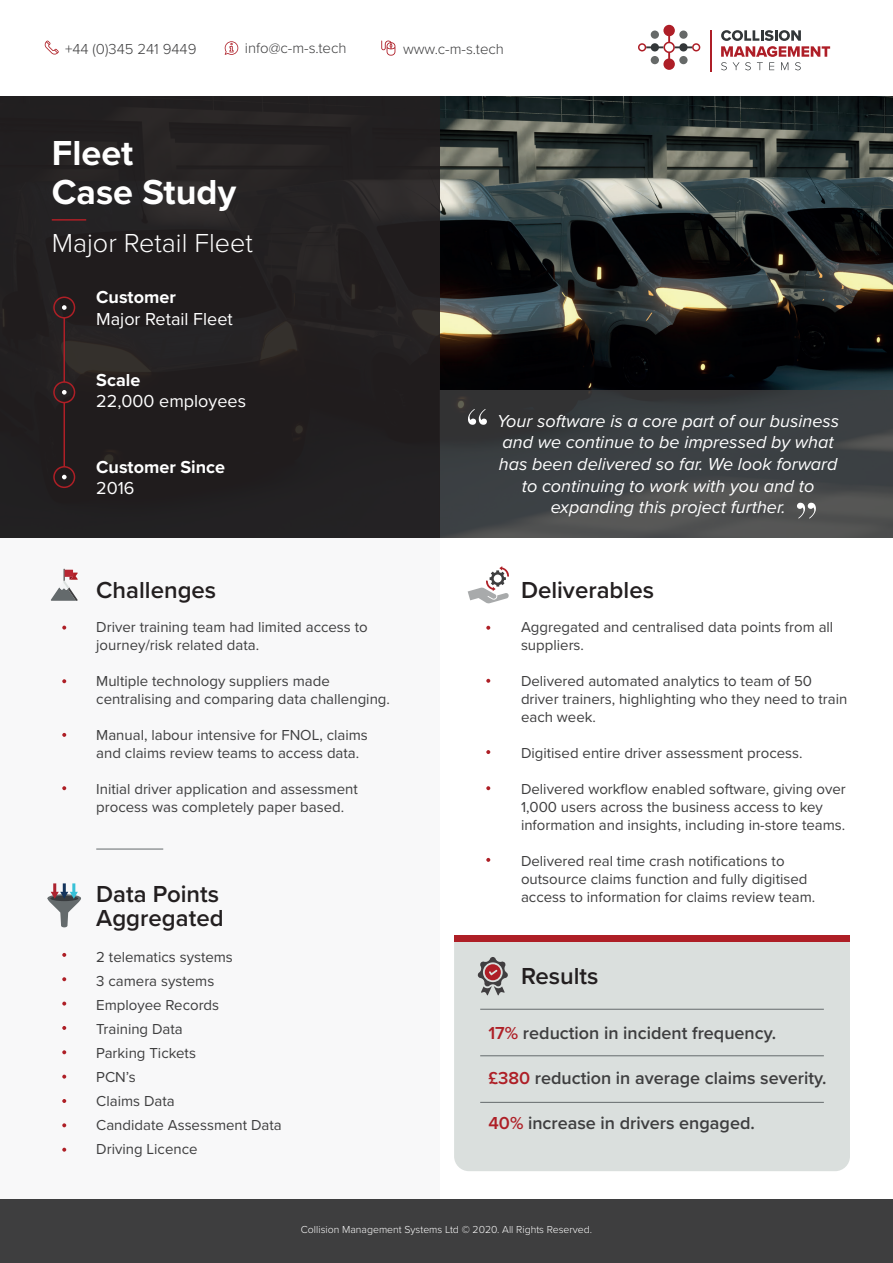
<style>
.page{position:relative;width:893px;height:1263px;background:#fff}
.page>*{position:absolute;margin:0;border:0;box-sizing:border-box;transform-origin:0 0}
.t1{font:700 36px/39px "Proxima Nova";color:#fff}
.t2{font:300 27px "Proxima Nova";color:#fff}
.t3{font:600 24px/24px "Proxima Nova";color:#231f20}
.t4{font:italic 18px/21.6px "Proxima Nova";color:#fff;text-align:center}
.t5{font:600 18px "Proxima Nova";color:#3e3e3f}
.t6{font:18px "Proxima Nova";color:#fff}
.t7{font:700 18px "Proxima Nova";color:#fff}
.t8{font:15px/18px "Proxima Nova";color:#3e3e3f}
.t9{font:300 15px "Proxima Nova";color:#3f3f40}
.t10{font:300 10.5px "Proxima Nova";color:#fff}
.s1{color:#ae1f26}
</style>
<div class="page">
<svg style="left:486px;top:626px;width:4px;height:4px"></svg>
<svg style="left:486px;top:679px;width:4px;height:4px"></svg>
<svg style="left:486px;top:750px;width:4px;height:4px"></svg>
<svg style="left:486px;top:786px;width:4px;height:4px"></svg>
<svg style="left:486px;top:858px;width:4px;height:4px"></svg>
<div style="left:0;top:538px;width:440px;height:661px;background:#f4f5f6"></div>
<svg style="left:62px;top:626px;width:4px;height:4px"></svg>
<svg style="left:62px;top:679px;width:4px;height:4px"></svg>
<svg style="left:62px;top:733px;width:4px;height:4px"></svg>
<svg style="left:62px;top:786px;width:4px;height:4px"></svg>
<hr style="left:96px;top:849px;width:67px;height:1px;background:#646a6c">
<div style="left:454px;top:942px;width:396px;height:229px;background:#dadfdd"></div>
<hr style="left:480px;top:1009px;width:344px;height:1px;background:#646a6c">
<hr style="left:480px;top:1055px;width:344px;height:1px;background:#646a6c">
<hr style="left:480px;top:1102px;width:344px;height:1px;background:#646a6c">
<svg style="left:478px;top:957px;width:30px;height:38px"></svg>
<div style="left:454px;top:936px;width:396px;height:6px;background:#ae1f26"></div>
<svg style="left:47px;top:883px;width:34px;height:44px"></svg>
<svg style="left:62px;top:953px;width:4px;height:4px"></svg>
<svg style="left:62px;top:977px;width:4px;height:4px"></svg>
<svg style="left:62px;top:1001px;width:4px;height:4px"></svg>
<svg style="left:62px;top:1026px;width:4px;height:4px"></svg>
<svg style="left:62px;top:1050px;width:4px;height:4px"></svg>
<svg style="left:62px;top:1075px;width:4px;height:3px"></svg>
<svg style="left:62px;top:1099px;width:4px;height:4px"></svg>
<svg style="left:62px;top:1123px;width:4px;height:4px"></svg>
<svg style="left:62px;top:1148px;width:4px;height:4px"></svg>
<img style="left:440px;top:96px;width:453px;height:294px">
<svg style="left:440px;top:390px;width:453px;height:148px;background:#404345"></svg>
<svg style="left:468px;top:409px;width:19px;height:16px"></svg>
<svg style="left:797px;top:503px;width:19px;height:16px"></svg>
<div style="left:0;top:96px;width:440px;height:442px;background:#231f20"></div>
<div style="left:53px;top:296px;width:22px;height:23px;border:2px solid #ae1f26;border-radius:50%"></div>
<div style="left:53px;top:381px;width:22px;height:22px;border:2px solid #ae1f26;border-radius:50%"></div>
<div style="left:53px;top:466px;width:22px;height:22px;border:2px solid #ae1f26;border-radius:50%"></div>
<hr style="left:64px;top:403px;width:1px;height:64px;background:#af1f27">
<hr style="left:64px;top:318px;width:1px;height:64px;background:#af1f27">
<svg style="left:62px;top:305px;width:5px;height:5px"></svg>
<svg style="left:62px;top:390px;width:5px;height:5px"></svg>
<svg style="left:62px;top:475px;width:5px;height:4px"></svg>
<svg style="left:721px;top:30px;width:109px;height:40px"></svg>
<svg style="left:638px;top:25px;width:62px;height:45px"></svg>
<div style="left:679px;top:31px;width:9px;height:8px;background:#666968;border-radius:50%"></div>
<div style="left:679px;top:56px;width:9px;height:8px;background:#666968;border-radius:50%"></div>
<div style="left:651px;top:31px;width:8px;height:8px;background:#666968;border-radius:50%"></div>
<div style="left:651px;top:56px;width:8px;height:8px;background:#666968;border-radius:50%"></div>
<hr style="left:710px;top:30px;width:1px;height:41px;background:#ae1e27">
<svg style="left:44px;top:40px;width:15px;height:15px"></svg>
<svg style="left:381px;top:40px;width:14px;height:16px"></svg>
<svg style="left:225px;top:41px;width:13px;height:14px"></svg>
<hr style="left:52px;top:219px;width:34px;height:2px;background:#ae1f26">
<svg style="left:468px;top:566px;width:41px;height:37px"></svg>
<svg style="left:51px;top:569px;width:27px;height:32px"></svg>
<div style="left:0;top:1199px;width:893px;height:64px;background:#3e3e3f"></div>
<p class="t9" style="left:65px;top:38px;width:133px">+44 (0)345 241 9449</p>
<p class="t9" style="left:245px;top:36px;width:103px">info@c-m-s.tech</p>
<p class="t9" style="left:403px;top:37px;width:103px">www.c-m-s.tech</p>
<h1 class="t1" style="left:52px;top:133px;width:186px">Fleet<br>Case Study</h1>
<h2 class="t2" style="left:52px;top:223px;width:203px">Major Retail Fleet</h2>
<p class="t7" style="left:96px;top:283px;width:81px">Customer</p>
<p class="t6" style="left:96px;top:305px;width:138px">Major Retail Fleet</p>
<p class="t7" style="left:96px;top:366px;width:46px">Scale</p>
<p class="t6" style="left:96px;top:388px;width:151px">22,000 employees</p>
<p class="t7" style="left:96px;top:453px;width:130px">Customer Since</p>
<p class="t6" style="left:96px;top:475px;width:40px">2016</p>
<p class="t4" style="left:497px;top:409px;width:344px">Your software is a core part of our business and we continue to be impressed by what has been delivered so far. We look forward to continuing to work with you and to expanding this project further.</p>
<h3 class="t3" style="left:96px;top:577px;width:122px">Challenges</h3>
<h3 class="t3" style="left:521px;top:577px;width:135px">Deliverables</h3>
<p class="t8" style="left:96px;top:617px;width:273px">Driver training team had limited access to journey/risk related data.</p>
<p class="t8" style="left:96px;top:671px;width:295px">Multiple technology suppliers made centralising and comparing data challenging.</p>
<p class="t8" style="left:96px;top:725px;width:273px">Manual, labour intensive for FNOL, claims and claims review teams to access data.</p>
<p class="t8" style="left:96px;top:779px;width:263px">Initial driver application and assessment process was completely paper based.</p>
<h3 class="t3" style="left:96px;top:881px;width:129px">Data Points<br>Aggregated</h3>
<p class="t8" style="left:96px;top:944px;width:187px;line-height:24px">2 telematics systems<br>3 camera systems<br>Employee Records<br>Training Data<br>Parking Tickets<br>PCN’s<br>Claims Data<br>Candidate Assessment Data<br>Driving Licence</p>
<p class="t8" style="left:521px;top:617px;width:314px">Aggregated and centralised data points from all suppliers.</p>
<p class="t8" style="left:521px;top:671px;width:328px">Delivered automated analytics to team of 50 driver trainers, highlighting who they need to train each week.</p>
<p class="t8" style="left:521px;top:743px;width:283px">Digitised entire driver assessment process.</p>
<p class="t8" style="left:521px;top:779px;width:326px">Delivered workflow enabled software, giving over<br>1,000 users across the business access to key information and insights, including in-store teams.</p>
<p class="t8" style="left:521px;top:851px;width:296px">Delivered real time crash notifications to outsource claims function and fully digitised access to information for claims review team.</p>
<h3 class="t3" style="left:521px;top:963px;width:79px">Results</h3>
<p class="t5" style="left:488px;top:1020px;width:289px"><span class="s1">17%</span> reduction in incident frequency.</p>
<p class="t5" style="left:488px;top:1065px;width:340px"><span class="s1">£380</span> reduction in average claims severity.</p>
<p class="t5" style="left:488px;top:1110px;width:268px"><span class="s1">40%</span> increase in drivers engaged.</p>
<p class="t10" style="left:301px;top:1222px;width:293px">Collision Management Systems Ltd © 2020. All Rights Reserved.</p>
</div>
